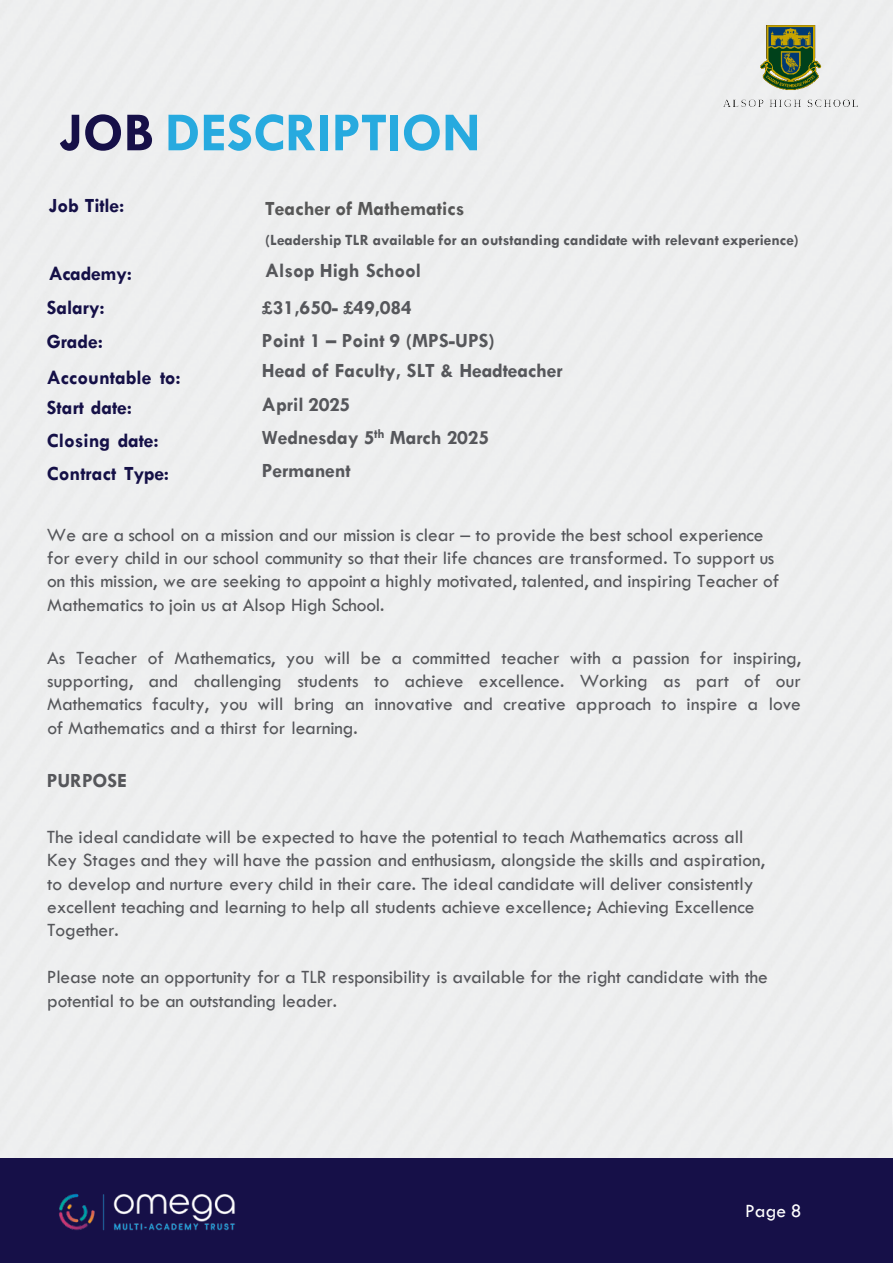
<style>
.page{position:relative;width:893px;height:1264px;background:#fff}
.page>*{position:absolute;margin:0;border:0;box-sizing:border-box;transform-origin:0 0}
.t1{font:700 55.5px "Tw Cen";color:#27aadf}
.t2{font:700 20.4px/33.3px "Tw Cen";letter-spacing:-.005em;color:#56575b}
.t3{font:700 20.4px/34px "Tw Cen";letter-spacing:-.005em;color:#151047}
.t4{font:700 20.4px "Tw Cen";color:#575757}
.t5{font:19.5px/23.4px "Tw Cen";letter-spacing:-.005em;color:#56575b}
.t6{font:19.5px "Tw Cen";color:#fff}
.t7{font:700 15.9px "Tw Cen";color:#56575b}
.s1{color:#161048}
</style>
<div class="page">
<div style="left:0;top:1px;width:892px;height:1157px;background:#eeeff0"></div>
<div style="left:0;top:1158px;width:892px;height:105px;background:#161048"></div>
<img style="left:59px;top:1194px;width:176px;height:37px">
<img style="left:723px;top:25px;width:134px;height:81px">
<h2 class="t1" style="left:59px;top:99px;width:423px"><span class="s1">JOB</span> DESCRIPTION</h2>
<p class="t3" style="left:49px;top:188px;width:77px">Job Title:</p>
<p class="t3" style="left:47px;top:256px;width:87px">Academy:<br>Salary:<br>Grade:</p>
<p class="t3" style="left:47px;top:360px;width:135px">Accountable to:</p>
<p class="t3" style="left:47px;top:391px;width:124px;line-height:33px">Start date:<br>Closing date:<br>Contract Type:</p>
<p class="t4" style="left:265px;top:197px;width:201px">Teacher of Mathematics</p>
<p class="t7" style="left:265px;top:230px;width:535px">(Leadership TLR available for an outstanding candidate with relevant experience)</p>
<p class="t2" style="left:262px;top:252px;width:161px;line-height:36.6px">Alsop High School £31,650- £49,084</p>
<p class="t2" style="left:262px;top:325px;width:302px;line-height:30px">Point 1 – Point 9 (MPS-UPS)<br>Head of Faculty, SLT &amp; Headteacher</p>
<p class="t2" style="left:262px;top:387px;width:229px">April 2025<br>Wednesday 5<sup>th</sup> March 2025<br>Permanent</p>
<p class="t5" style="left:47px;top:522px;width:733px">We are a school on a mission and our mission is clear – to provide the best school experience for every child in our school community so that their life chances are transformed. To support us on this mission, we are seeking to appoint a highly motivated, talented, and inspiring Teacher of Mathematics to join us at Alsop High School.</p>
<p class="t5" style="left:47px;top:646px;width:755px;text-align:justify">As Teacher of Mathematics, you will be a committed teacher with a passion for inspiring, supporting, and challenging students to achieve excellence. Working as part of our Mathematics faculty, you will bring an innovative and creative approach to inspire a love of Mathematics and a thirst for learning.</p>
<p class="t2" style="left:47px;top:764px;width:81px">PURPOSE</p>
<p class="t5" style="left:47px;top:825px;width:719px">The ideal candidate will be expected to have the potential to teach Mathematics across all Key Stages and they will have the passion and enthusiasm, alongside the skills and aspiration, to develop and nurture every child in their care. The ideal candidate will deliver consistently excellent teaching and learning to help all students achieve excellence; Achieving Excellence Together.</p>
<p class="t5" style="left:47px;top:965px;width:722px">Please note an opportunity for a TLR responsibility is available for the right candidate with the potential to be an outstanding leader.</p>
<p class="t6" style="left:745px;top:1199px;width:58px">Page 8</p>
</div>
